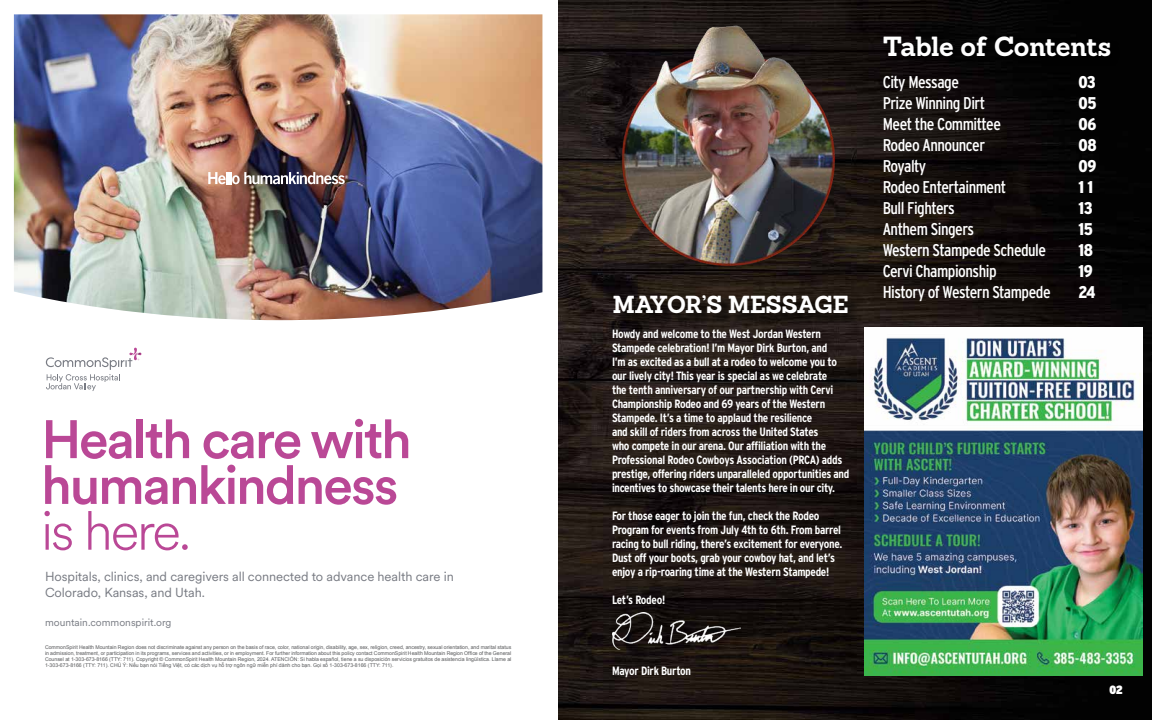
<style>
.page{position:relative;width:1152px;height:720px;background:#fff}
.page>*{position:absolute;margin:0;border:0;box-sizing:border-box;transform-origin:0 0}
.t1{font:500 53.5px/45.8px "Circular CS";letter-spacing:-.04em;color:#ba4896}
.t2{font:300 53.5px "Circular CS";letter-spacing:-.04em;color:#ba4896}
.t3{font:700 27px "Sanchez";letter-spacing:-.02em;color:#fff}
.t4{font:700 24px "Sanchez";letter-spacing:-.025em;color:#fff}
.t5{font:17px/21px "Interstate Condensed";letter-spacing:-.03em;color:#fff}
.t6{font:900 17px/21px "Interstate Condensed";letter-spacing:-.03em;color:#fff}
.t7{font:13px/15.5px "Circular CS";letter-spacing:-.005em;color:#787b83}
.t8{font:700 12px/14px "Interstate Condensed";letter-spacing:-.025em;color:#fff}
.t9{font:900 12px "Interstate Condensed";color:#fff}
.t10{font:10.4px "Circular CS";color:#787b83}
.t11{font:5.2px/6.2px "Arial";color:#58595b;text-align:justify}
</style>
<div class="page">
<img style="left:558px;top:0;width:594px;height:720px">
<div style="left:882px;top:34px;width:238px;height:32px;background:#000"></div>
<img style="left:619px;top:15px;width:223px;height:257px">
<div style="left:615px;top:297px;width:245px;height:29px;background:#000;opacity:.75"></div>
<img style="left:613px;top:612px;width:128px;height:38px">
<img style="left:864px;top:328px;width:278px;height:348px">
<svg style="left:46px;top:348px;width:95px;height:43px"></svg>
<img style="left:14px;top:14px;width:528px;height:306px">
<svg style="left:208px;top:172px;width:140px;height:12px"></svg>
<h1 class="t1" style="left:41px;top:414px;width:372px">Health care with humankindness</h1>
<h1 class="t2" style="left:41px;top:495px;width:151px">is here.</h1>
<p class="t7" style="left:45px;top:568px;width:410px">Hospitals, clinics, and caregivers all connected to advance health care in<br>Colorado, Kansas, and Utah.</p>
<p class="t10" style="left:45px;top:615px;width:128px">mountain.commonspirit.org</p>
<p class="t11" style="left:45px;top:644px;width:468px">CommonSpirit Health Mountain Region does not discriminate against any person on the basis of race, color, national origin, disability, age, sex, religion, creed, ancestry, sexual orientation, and marital status in admission, treatment, or participation in its programs, services and activities, or in employment. For further information about this policy contact CommonSpirit Health Mountain Region Office of the General Counsel at 1-303-673-8166 (TTY: 711). Copyright © CommonSpirit Health Mountain Region, 2024. ATENCIÓN: Si habla español, tiene a su disposición servicios gratuitos de asistencia lingüística. Llame al 1-303-673-8166 (TTY: 711). CHÚ Ý: Nếu bạn nói Tiếng Việt, có các dịch vụ hỗ trợ ngôn ngữ miễn phí dành cho bạn. Gọi số 1-303-673-8166 (TTY: 711).</p>
<h3 class="t4" style="left:613px;top:288px;width:237px">MAYOR’S MESSAGE</h3>
<p class="t8" style="left:612px;top:327px;width:239px">Howdy and welcome to the West Jordan Western Stampede celebration! I’m Mayor Dirk Burton, and<br>I’m as excited as a bull at a rodeo to welcome you to our lively city! This year is special as we celebrate<br>the tenth anniversary of our partnership with Cervi Championship Rodeo and 69 years of the Western Stampede. It’s a time to applaud the resilience<br>and skill of riders from across the United States<br>who compete in our arena. Our affiliation with the Professional Rodeo Cowboys Association (PRCA) adds prestige, offering riders unparalleled opportunities and incentives to showcase their talents here in our city.</p>
<p class="t8" style="left:612px;top:509px;width:232px">For those eager to join the fun, check the Rodeo Program for events from July 4th to 6th. From barrel racing to bull riding, there’s excitement for everyone.<br>Dust off your boots, grab your cowboy hat, and let’s enjoy a rip-roaring time at the Western Stampede!</p>
<p class="t8" style="left:612px;top:593px;width:55px">Let’s Rodeo!</p>
<p class="t8" style="left:612px;top:664px;width:81px">Mayor Dirk Burton</p>
<h2 class="t3" style="left:883px;top:28px;width:230px">Table of Contents</h2>
<h3 class="t5" style="left:883px;top:72px;width:169px">City Message<br>Prize Winning Dirt<br>Meet the Committee<br>Rodeo Announcer<br>Royalty<br>Rodeo Entertainment<br>Bull Fighters<br>Anthem Singers<br>Western Stampede Schedule<br>Cervi Championship<br>History of Western Stampede</h3>
<h3 class="t6" style="left:1079px;top:72px;width:20px">03<br>05<br>06<br>08<br>09<br>1 1<br>13<br>15<br>18<br>19<br>24</h3>
<p class="t9" style="left:1110px;top:683px;width:14px">02</p>
</div>
